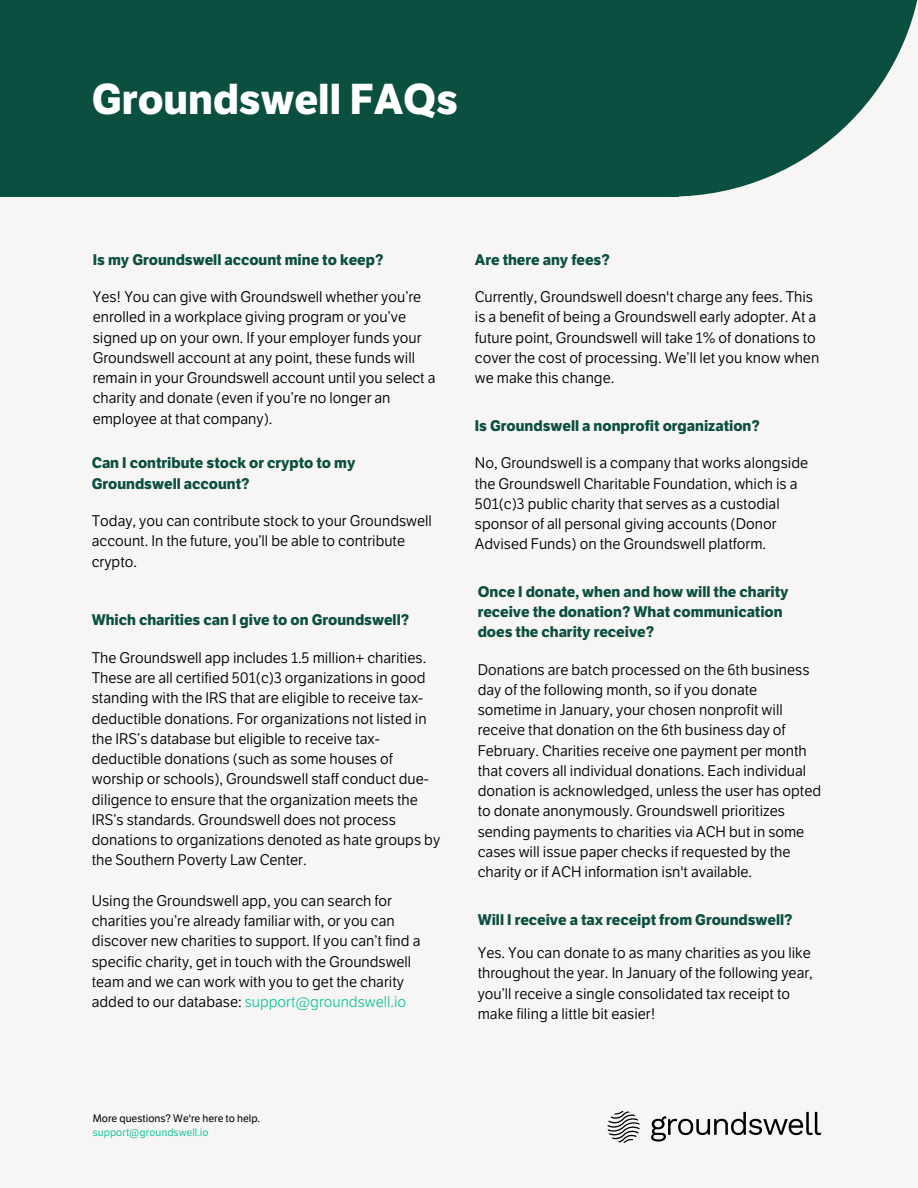
<style>
.page{position:relative;width:918px;height:1188px;background:#f7f6f4}
.page>*{position:absolute;margin:0;border:0;box-sizing:border-box;transform-origin:0 0}
.t1{font:700 42px "LFT Etica";color:#fff}
.t2{font:15px/20.2px "LFT Etica Bk";color:#000}
.t3{font:700 15px/20.2px "LFT Etica";color:#0b4f41}
.t4{font:10.5px "LFT Etica";color:#000}
.t5{font:10.5px "LFT Etica";color:#1dc6a2}
.s1{color:#1dc6a2}
</style>
<div class="page">
<div style="left:0;top:56px;width:679px;height:141px;background:#0b4f41"></div>
<div style="left:0;top:0;width:418px;height:56px;background:#0b4f41"></div>
<div style="left:418px;top:0;width:500px;height:197px;background:#0b4f41"></div>
<svg style="left:608px;top:1111px;width:32px;height:32px"></svg>
<svg style="left:651px;top:1112px;width:170px;height:30px"></svg>
<h1 class="t1" style="left:92px;top:75px;width:368px">Groundswell FAQs</h1>
<p class="t3" style="left:93px;top:250px;width:292px">Is my Groundswell account mine to keep?</p>
<p class="t2" style="left:93px;top:287px;width:344px">Yes! You can give with Groundswell whether you’re enrolled in a workplace giving program or you’ve signed up on your own. If your employer funds your Groundswell account at any point, these funds will remain in your Groundswell account until you select a charity and donate (even if you’re no longer an employee at that company).</p>
<p class="t3" style="left:92px;top:453px;width:265px">Can I contribute stock or crypto to my<br>Groundswell account?</p>
<p class="t2" style="left:92px;top:511px;width:342px">Today, you can contribute stock to your Groundswell account. In the future, you’ll be able to contribute crypto.</p>
<p class="t3" style="left:92px;top:610px;width:319px">Which charities can I give to on Groundswell?</p>
<p class="t2" style="left:92px;top:648px;width:350px">The Groundswell app includes 1.5 million+ charities.<br>These are all certified 501(c)3 organizations in good standing with the IRS that are eligible to receive tax&shy;deductible donations. For organizations not listed in the IRS’s database but eligible to receive tax&shy;deductible donations (such as some houses of worship or schools), Groundswell staff conduct due&shy;diligence to ensure that the organization meets the IRS’s standards. Groundswell does not process donations to organizations denoted as hate groups by the Southern Poverty Law Center.</p>
<p class="t2" style="left:92px;top:891px;width:330px">Using the Groundswell app, you can search for charities you’re already familiar with, or you can discover new charities to support. If you can’t find a specific charity, get in touch with the Groundswell team and we can work with you to get the charity added to our database: <span class="s1">support@groundswell.io</span></p>
<p class="t3" style="left:475px;top:250px;width:137px">Are there any fees?</p>
<p class="t2" style="left:475px;top:287px;width:346px">Currently, Groundswell doesn't charge any fees. This is a benefit of being a Groundswell early adopter. At a future point, Groundswell will take 1% of donations to cover the cost of processing. We’ll let you know when we make this change.</p>
<p class="t3" style="left:475px;top:416px;width:287px">Is Groundswell a nonprofit organization?</p>
<p class="t2" style="left:475px;top:453px;width:335px">No, Groundswell is a company that works alongside the Groundswell Charitable Foundation, which is a 501(c)3 public charity that serves as a custodial sponsor of all personal giving accounts (Donor Advised Funds) on the Groundswell platform.</p>
<p class="t3" style="left:478px;top:581px;width:312px">Once I donate, when and how will the charity receive the donation? What communication does the charity receive?</p>
<p class="t2" style="left:478px;top:659px;width:345px">Donations are batch processed on the 6th business day of the following month, so if you donate sometime in January, your chosen nonprofit will receive that donation on the 6th business day of February. Charities receive one payment per month that covers all individual donations. Each individual donation is acknowledged, unless the user has opted to donate anonymously. Groundswell prioritizes sending payments to charities via ACH but in some cases will issue paper checks if requested by the charity or if ACH information isn't available.</p>
<p class="t3" style="left:478px;top:910px;width:317px">Will I receive a tax receipt from Groundswell?</p>
<p class="t2" style="left:478px;top:943px;width:337px">Yes. You can donate to as many charities as you like throughout the year. In January of the following year, you’ll receive a single consolidated tax receipt to make filing a little bit easier!</p>
<p class="t4" style="left:93px;top:1112px;width:169px">More questions? We're here to help.</p>
<p class="t5" style="left:93px;top:1126px;width:117px">support@groundswell.io</p>
</div>
